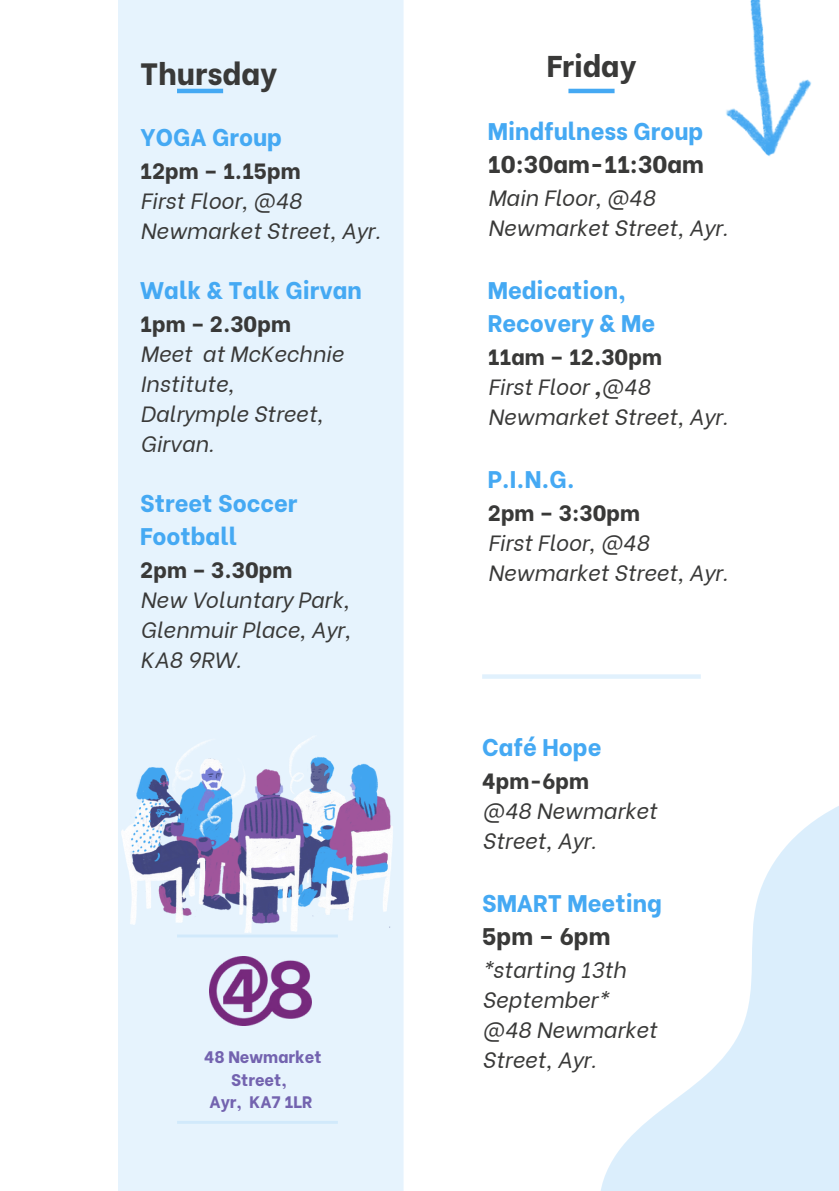
<style>
.page{position:relative;width:839px;height:1191px;background:#fff}
.page>*{position:absolute;margin:0;border:0;box-sizing:border-box;transform-origin:0 0}
.t1{font:800 30.8px "Be Vietnam";color:#393938}
.t2{font:800 30px "Be Vietnam";color:#393938}
.t3{font:800 24px/33px "Be Vietnam";color:#45a9f3}
.t4{font:italic 22px/30px "Be Vietnam";color:#393938}
.t5{font:800 16.6px/22.8px "Be Vietnam";color:#7a59a6;text-align:center}
.s1{font-weight:800;font-style:normal}
.s2{color:#393938}
.s3{font-weight:800}
</style>
<div class="page">
<div style="left:482px;top:674px;width:218px;height:5px;background:#e1f1fd"></div>
<img style="left:726px;top:0;width:86px;height:157px">
<hr style="left:568px;top:89px;width:46px;height:4px;background:#45a9f3">
<svg style="left:600px;top:674px;width:238px;height:517px"></svg>
<div style="left:118px;top:0;width:285px;height:1191px;background:#e6f3fd"></div>
<img style="left:210px;top:957px;width:102px;height:69px">
<hr style="left:177px;top:89px;width:46px;height:4px;background:#45a9f3">
<img style="left:118px;top:730px;width:286px;height:213px">
<p class="t1" style="left:140px;top:48px;width:138px">Thursday</p>
<h2 class="t3" style="left:140px;top:118px;width:143px">YOGA Group</h2>
<h2 class="t4" style="left:140px;top:153px;width:242px"><span class="s1">12pm – 1.15pm<br></span>First Floor, @48<br>Newmarket Street, Ayr.</h2>
<h2 class="t3" style="left:140px;top:271px;width:223px">Walk &amp; Talk Girvan</h2>
<h2 class="t4" style="left:140px;top:306px;width:205px"><span class="s1">1pm – 2.30pm<br></span>Meet at McKechnie<br>Institute,<br>Dalrymple Street,<br>Girvan.</h2>
<h2 class="t3" style="left:140px;top:484px;width:159px">Street Soccer<br>Football</h2>
<h2 class="t4" style="left:140px;top:552px;width:212px"><span class="s1">2pm – 3.30pm<br></span>New Voluntary Park,<br>Glenmuir Place, Ayr,<br>KA8 9RW.</h2>
<h1 class="t5" style="left:204px;top:1044px;width:119px">48 Newmarket<br>Street,</h1>
<h2 class="t5" style="left:209px;top:1089px;width:104px">Ayr, KA7 1LR</h2>
<h1 class="t2" style="left:546px;top:42px;width:91px">Friday</h1>
<h2 class="t3" style="left:488px;top:113px;width:218px">Mindfulness Group<br><span class="s2">10:30am-11:30am</span></h2>
<h2 class="t4" style="left:488px;top:181px;width:242px">Main Floor, @48<br>Newmarket Street, Ayr.</h2>
<h2 class="t3" style="left:488px;top:272px;width:169px">Medication,<br>Recovery &amp; Me</h2>
<h2 class="t4" style="left:488px;top:340px;width:242px"><span class="s1">11am – 12.30pm<br></span>First Floor <span class="s3">,</span>@48<br>Newmarket Street, Ayr.</h2>
<p class="t3" style="left:488px;top:461px;width:88px">P.I.N.G.</p>
<p class="t4" style="left:488px;top:496px;width:242px"><span class="s1">2pm – 3:30pm<br></span>First Floor, @48<br>Newmarket Street, Ayr.</p>
<p class="t3" style="left:482px;top:728px;width:121px">Café Hope</p>
<p class="t4" style="left:482px;top:764px;width:176px"><span class="s1">4pm-6pm<br></span>@48 Newmarket<br>Street, Ayr.</p>
<p class="t3" style="left:482px;top:884px;width:181px">SMART Meeting<br><span class="s2">5pm – 6pm</span></p>
<p class="t4" style="left:482px;top:953px;width:176px">*starting 13th<br>September* @48 Newmarket<br>Street, Ayr.</p>
</div>
